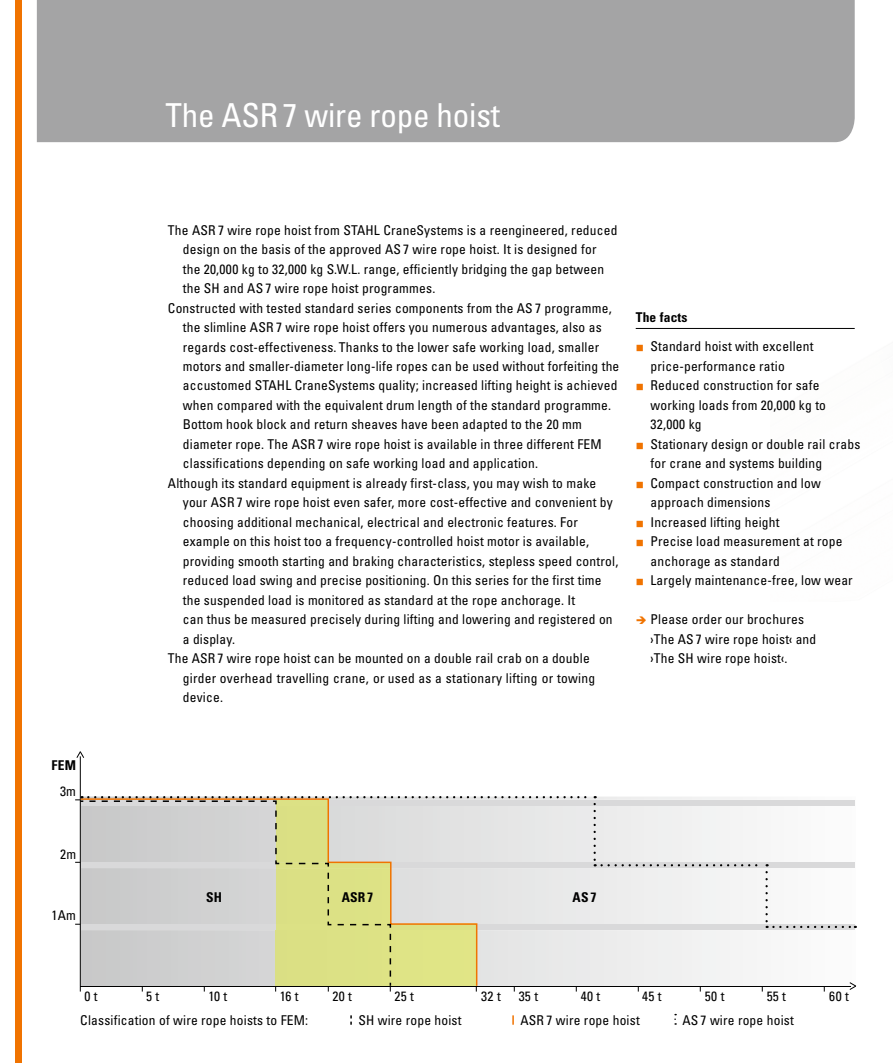
<style>
.page{position:relative;width:893px;height:1063px;background:#fff}
.page>*{position:absolute;margin:0;border:0;box-sizing:border-box;transform-origin:0 0}
.t1{font:condensed 33px "Univers";letter-spacing:-.005em;color:#fff}
.t2{font:condensed 13.5px/19.5px "Univers";letter-spacing:.015em;color:#000}
.t3{font:700 condensed 13.5px "Univers";letter-spacing:.015em;color:#000}
.s1{color:#f07300}
</style>
<div class="page">
<div style="left:15px;top:0;width:6px;height:1063px;background:#f07300"></div>
<div style="left:37px;top:0;width:818px;height:142px;background:#a4a4a5"></div>
<hr style="left:636px;top:328px;width:219px;height:1px;background:#000">
<svg style="left:478px;top:797px;width:378px;height:189px"></svg>
<div style="left:80px;top:800px;width:775px;height:6px;background:#d9d9da"></div>
<div style="left:80px;top:862px;width:775px;height:6px;background:#d9d9da"></div>
<div style="left:80px;top:924px;width:775px;height:6px;background:#d9d9da"></div>
<svg style="left:350px;top:1015px;width:2px;height:10px"></svg>
<svg style="left:512px;top:1015px;width:2px;height:10px"></svg>
<svg style="left:674px;top:1014px;width:2px;height:11px"></svg>
<svg style="left:76px;top:751px;width:8px;height:7px"></svg>
<svg style="left:849px;top:982px;width:7px;height:8px"></svg>
<hr style="left:80px;top:756px;width:1px;height:230px;background:#000">
<hr style="left:80px;top:986px;width:771px;height:1px;background:#000">
<div style="left:392px;top:925px;width:86px;height:61px;background:#e0e586"></div>
<svg style="left:79px;top:925px;width:313px;height:62px;background:#cfd1b0"></svg>
<svg style="left:75px;top:796px;width:521px;height:129px;background:#d8d7c8"></svg>
<svg style="left:602px;top:864px;width:166px;height:2px"></svg>
<svg style="left:765px;top:872px;width:91px;height:56px"></svg>
<p class="t3" style="left:52px;top:757px;width:26px">FEM</p>
<p class="t2" style="left:60px;top:781px;width:17px">3m</p>
<p class="t2" style="left:60px;top:844px;width:17px">2m</p>
<p class="t2" style="left:52px;top:905px;width:26px">1Am</p>
<h1 class="t1" style="left:165px;top:95px;width:336px">The ASR 7 wire rope hoist</h1>
<p class="t2" style="left:168px;top:220px;width:451px">The ASR 7 wire rope hoist from STAHL CraneSystems is a reengineered, reduced</p>
<p class="t2" style="left:183px;top:239px;width:415px">design on the basis of the approved AS 7 wire rope hoist. It is designed for</p>
<p class="t2" style="left:183px;top:259px;width:423px">the 20,000 kg to 32,000 kg S.W.L. range, efficiently bridging the gap between</p>
<p class="t2" style="left:183px;top:278px;width:254px">the SH and AS 7 wire rope hoist programmes.</p>
<p class="t2" style="left:168px;top:298px;width:445px">Constructed with tested standard series components from the AS 7 programme,</p>
<p class="t2" style="left:183px;top:317px;width:420px">the slimline ASR 7 wire rope hoist offers you numerous advantages, also as</p>
<p class="t2" style="left:183px;top:337px;width:418px">regards cost-effectiveness. Thanks to the lower safe working load, smaller</p>
<p class="t2" style="left:183px;top:356px;width:438px">motors and smaller-diameter long-life ropes can be used without forfeiting the</p>
<p class="t2" style="left:183px;top:376px;width:436px">accustomed STAHL CraneSystems quality; increased lifting height is achieved</p>
<p class="t2" style="left:183px;top:395px;width:430px">when compared with the equivalent drum length of the standard programme.</p>
<p class="t2" style="left:183px;top:415px;width:401px">Bottom hook block and return sheaves have been adapted to the 20 mm</p>
<p class="t2" style="left:183px;top:434px;width:420px">diameter rope. The ASR 7 wire rope hoist is available in three different FEM</p>
<p class="t2" style="left:183px;top:454px;width:357px">classifications depending on safe working load and application.</p>
<p class="t2" style="left:168px;top:473px;width:430px">Although its standard equipment is already first-class, you may wish to make</p>
<p class="t2" style="left:183px;top:493px;width:432px">your ASR 7 wire rope hoist even safer, more cost-effective and convenient by</p>
<p class="t2" style="left:183px;top:512px;width:397px">choosing additional mechanical, electrical and electronic features. For</p>
<p class="t2" style="left:183px;top:532px;width:408px">example on this hoist too a frequency-controlled hoist motor is available,</p>
<p class="t2" style="left:183px;top:551px;width:437px">providing smooth starting and braking characteristics, stepless speed control,</p>
<p class="t2" style="left:183px;top:571px;width:420px">reduced load swing and precise positioning. On this series for the first time</p>
<p class="t2" style="left:183px;top:590px;width:394px">the suspended load is monitored as standard at the rope anchorage. It</p>
<p class="t2" style="left:183px;top:610px;width:431px">can thus be measured precisely during lifting and lowering and registered on</p>
<p class="t2" style="left:183px;top:629px;width:54px">a display.</p>
<p class="t2" style="left:168px;top:649px;width:423px">The ASR 7 wire rope hoist can be mounted on a double rail crab on a double</p>
<p class="t2" style="left:183px;top:668px;width:414px">girder overhead travelling crane, or used as a stationary lifting or towing</p>
<p class="t2" style="left:183px;top:688px;width:42px">device.</p>
<p class="t3" style="left:636px;top:309px;width:53px">The facts</p>
<p class="t2" style="left:651px;top:336px;width:164px;text-indent:-15px"><span class="s1">■</span> Standard hoist with excellent price-performance ratio</p>
<p class="t2" style="left:651px;top:375px;width:177px;text-indent:-15px"><span class="s1">■</span> Reduced construction for safe working loads from 20,000 kg to<br>32,000 kg</p>
<p class="t2" style="left:651px;top:434px;width:211px;text-indent:-15px"><span class="s1">■</span> Stationary design or double rail crabs for crane and systems building</p>
<p class="t2" style="left:651px;top:473px;width:172px;text-indent:-15px"><span class="s1">■</span> Compact construction and low approach dimensions</p>
<p class="t2" style="left:636px;top:512px;width:145px"><span class="s1">■</span> Increased lifting height</p>
<p class="t2" style="left:651px;top:531px;width:194px;text-indent:-15px"><span class="s1">■</span> Precise load measurement at rope anchorage as standard</p>
<p class="t2" style="left:636px;top:570px;width:219px"><span class="s1">■</span> Largely maintenance-free, low wear</p>
<p class="t2" style="left:651px;top:609px;width:167px;text-indent:-15px"><span class="s1">➔</span> Please order our brochures ›The AS 7 wire rope hoist‹ and ›The SH wire rope hoist‹.</p>
<p class="t3" style="left:206px;top:889px;width:17px">SH</p>
<p class="t3" style="left:342px;top:889px;width:33px">ASR 7</p>
<p class="t3" style="left:573px;top:889px;width:25px">AS 7</p>
<p class="t2" style="left:146px;top:987px;width:15px">5 t</p>
<p class="t2" style="left:209px;top:987px;width:20px">10 t</p>
<p class="t2" style="left:280px;top:987px;width:20px">16 t</p>
<p class="t2" style="left:332px;top:987px;width:21px">20 t</p>
<p class="t2" style="left:395px;top:987px;width:21px">25 t</p>
<p class="t2" style="left:481px;top:987px;width:21px">32 t</p>
<p class="t2" style="left:519px;top:987px;width:21px">35 t</p>
<p class="t2" style="left:581px;top:987px;width:21px">40 t</p>
<p class="t2" style="left:642px;top:987px;width:21px">45 t</p>
<p class="t2" style="left:705px;top:987px;width:21px">50 t</p>
<p class="t2" style="left:767px;top:987px;width:21px">55 t</p>
<p class="t2" style="left:829px;top:987px;width:21px">60 t</p>
<p class="t2" style="left:80px;top:985px;width:229px;line-height:23.2px;text-indent:4px">0 t<br>Classification of wire rope hoists to FEM:</p>
<p class="t2" style="left:358px;top:1010px;width:105px">SH wire rope hoist</p>
<p class="t2" style="left:520px;top:1010px;width:121px">ASR 7 wire rope hoist</p>
<p class="t2" style="left:682px;top:1010px;width:113px">AS 7 wire rope hoist</p>
</div>
